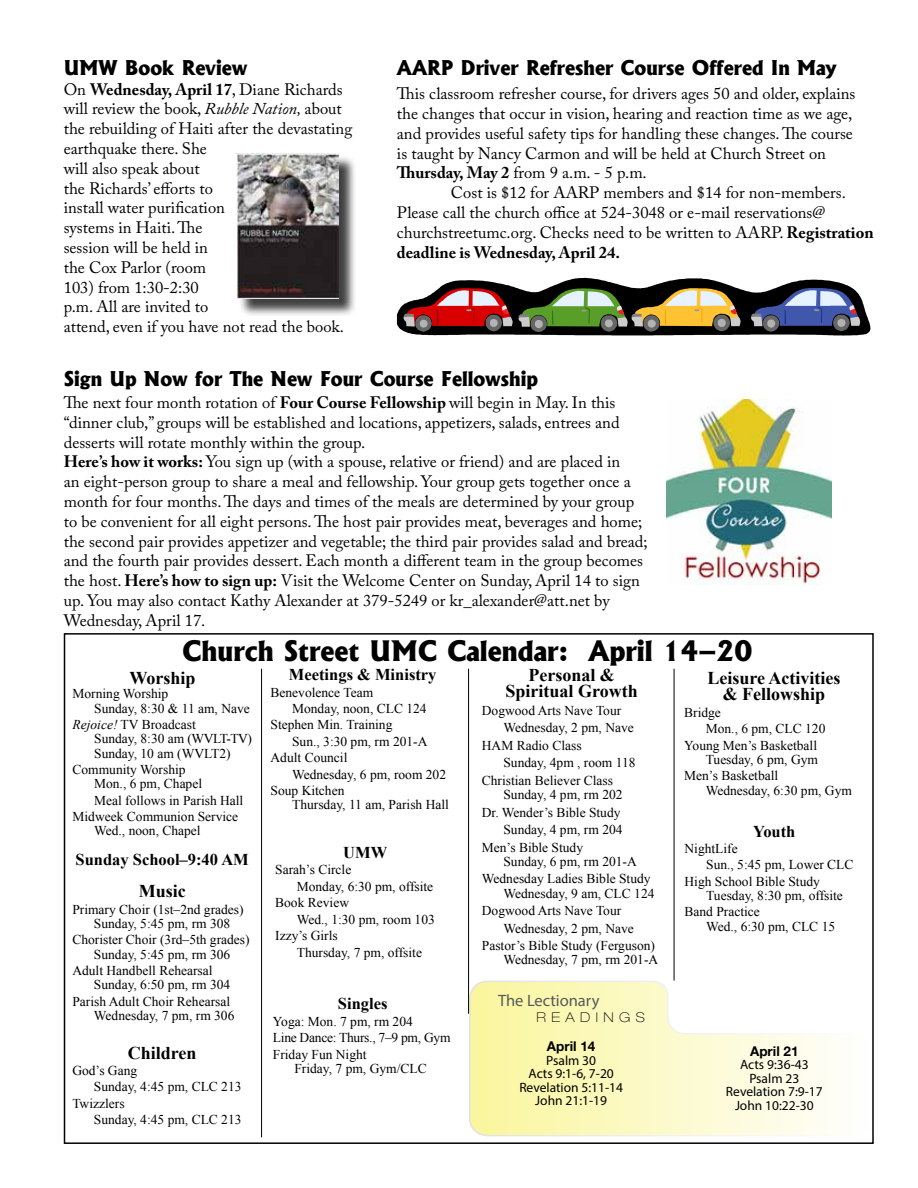
<style>
.page{position:relative;width:918px;height:1188px;background:#fff}
.page>*{position:absolute;margin:0;border:0;box-sizing:border-box;transform-origin:0 0}
.t1{font:800 27px "Albertus";color:#000}
.t2{font:800 19.5px "Albertus";color:#000}
.t3{font:700 18px/16.5px "Times New Roman";color:#000;text-align:center}
.t4{font:16.5px/19.8px "Adobe Caslon Pro";color:#000}
.t5{font:700 16.5px "Times New Roman";color:#000}
.t6{font:16.5px "Myriad Pro";color:#58595b}
.t7{font:13.5px/14.2px "Times New Roman";color:#000}
.t8{font:13.5px/13.5px "Myriad Pro";color:#000;text-align:center}
.t9{font:700 13.5px "Helvetica Neue LT Pro";color:#000}
.t10{font:100 expanded 13.5px "Helvetica Neue LT Pro";letter-spacing:.4em;color:#000}
.s1{font-weight:700}
.s2{font-style:italic}
</style>
<div class="page">
<hr style="left:468px;top:669px;width:1px;height:345px;background:#000">
<hr style="left:674px;top:669px;width:1px;height:312px;background:#000">
<hr style="left:261px;top:669px;width:1px;height:468px;background:#000">
<svg style="left:468px;top:980px;width:406px;height:157px"></svg>
<img style="left:666px;top:400px;width:165px;height:184px">
<div style="left:239px;top:156px;width:118px;height:161px;background:#000;opacity:.75"></div>
<img style="left:236px;top:153px;width:102px;height:145px">
<svg style="left:397px;top:278px;width:473px;height:58px;background:#74685e"></svg>
<p class="t2" style="left:64px;top:56px;width:185px">UMW Book Review</p>
<p class="t4" style="left:64px;top:79px;width:290px">On <span class="s1">Wednesday, April 17</span>, Diane Richards will review the book, <span class="s2">Rubble Nation,</span> about the rebuilding of Haiti after the devastating earthquake there. She<br>will also speak about<br>the Richards’ efforts to<br>install water purification<br>systems in Haiti. The<br>session will be held in<br>the Cox Parlor (room<br>103) from 1:30-2:30<br>p.m. All are invited to<br>attend, even if you have not read the book.</p>
<p class="t2" style="left:397px;top:56px;width:441px">AARP Driver Refresher Course Offered In May</p>
<p class="t4" style="left:397px;top:84px;width:460px">This classroom refresher course, for drivers ages 50 and older, explains the changes that occur in vision, hearing and reaction time as we age, and provides useful safety tips for handling these changes. The course is taught by Nancy Carmon and will be held at Church Street on <span class="s1">Thursday, May 2</span> from 9 a.m. - 5 p.m.</p>
<p class="t4" style="left:397px;top:183px;width:478px;text-indent:54px">Cost is $12 for AARP members and $14 for non-members.<br>Please call the church office at 524-3048 or e-mail reservations@ churchstreetumc.org. Checks need to be written to AARP. <span class="s1">Registration deadline is Wednesday, April 24.</span></p>
<p class="t2" style="left:64px;top:367px;width:476px">Sign Up Now for The New Four Course Fellowship</p>
<p class="t4" style="left:64px;top:392px;width:585px">The next four month rotation of <span class="s1">Four Course Fellowship</span> will begin in May. In this “dinner club,” groups will be established and locations, appetizers, salads, entrees and desserts will rotate monthly within the group.<br><span class="s1">Here’s how it works:</span> You sign up (with a spouse, relative or friend) and are placed in<br>an eight-person group to share a meal and fellowship. Your group gets together once a month for four months. The days and times of the meals are determined by your group to be convenient for all eight persons. The host pair provides meat, beverages and home; the second pair provides appetizer and vegetable; the third pair provides salad and bread; and the fourth pair provides dessert. Each month a different team in the group becomes the host. <span class="s1">Here’s how to sign up:</span> Visit the Welcome Center on Sunday, April 14 to sign up. You may also contact Kathy Alexander at 379-5249 or kr_alexander@att.net by Wednesday, April 17.</p>
<h1 class="t1" style="left:182px;top:634px;width:572px">Church Street UMC Calendar: April 14–20</h1>
<p class="t3" style="left:129px;top:669px;width:68px">Worship</p>
<p class="t7" style="left:94px;top:687px;width:157px;text-indent:-22px">Morning Worship<br>Sunday, 8:30 &amp; 11 am, Nave</p>
<p class="t7" style="left:94px;top:717px;width:159px;text-indent:-22px"><span class="s2">Rejoice!</span> TV Broadcast<br>Sunday, 8:30 am (WVLT-TV)<br>Sunday, 10 am (WVLT2)</p>
<p class="t7" style="left:94px;top:762px;width:110px;text-indent:-22px">Community Worship<br>Mon., 6 pm, Chapel</p>
<p class="t7" style="left:73px;top:792px;width:172px;line-height:16.4px;text-indent:22px">Meal follows in Parish Hall<br>Midweek Communion Service</p>
<p class="t7" style="left:94px;top:823px;width:108px">Wed., noon, Chapel</p>
<p class="t5" style="left:76px;top:848px;width:175px">Sunday School–9:40 AM</p>
<p class="t3" style="left:139px;top:883px;width:48px">Music</p>
<p class="t7" style="left:94px;top:902px;width:151px;text-indent:-22px">Primary Choir (1st–2nd grades)<br>Sunday, 5:45 pm, rm 308</p>
<p class="t7" style="left:72px;top:933px;width:179px;text-align:center">Chorister Choir (3rd–5th grades)<br>Sunday, 5:45 pm, rm 306</p>
<p class="t7" style="left:94px;top:963px;width:138px;text-indent:-22px">Adult Handbell Rehearsal<br>Sunday, 6:50 pm, rm 304</p>
<p class="t7" style="left:94px;top:994px;width:142px;text-indent:-22px">Parish Adult Choir Rehearsal<br>Wednesday, 7 pm, rm 306</p>
<p class="t3" style="left:128px;top:1044px;width:70px">Children</p>
<p class="t7" style="left:72px;top:1063px;width:66px">God’s Gang</p>
<p class="t7" style="left:94px;top:1079px;width:149px">Sunday, 4:45 pm, CLC 213</p>
<p class="t7" style="left:72px;top:1096px;width:54px">Twizzlers</p>
<p class="t7" style="left:94px;top:1112px;width:149px">Sunday, 4:45 pm, CLC 213</p>
<p class="t5" style="left:289px;top:663px;width:149px">Meetings &amp; Ministry</p>
<p class="t7" style="left:271px;top:685px;width:104px">Benevolence Team</p>
<p class="t7" style="left:292px;top:701px;width:136px">Monday, noon, CLC 124</p>
<p class="t7" style="left:271px;top:718px;width:123px">Stephen Min. Training</p>
<p class="t7" style="left:292px;top:734px;width:137px">Sun., 3:30 pm, rm 201-A</p>
<p class="t7" style="left:271px;top:750px;width:78px">Adult Council</p>
<p class="t7" style="left:292px;top:767px;width:156px">Wednesday, 6 pm, room 202</p>
<p class="t7" style="left:271px;top:783px;width:75px">Soup Kitchen</p>
<p class="t7" style="left:292px;top:797px;width:158px">Thursday, 11 am, Parish Hall</p>
<p class="t5" style="left:343px;top:841px;width:45px">UMW</p>
<p class="t7" style="left:275px;top:862px;width:78px">Sarah’s Circle</p>
<p class="t7" style="left:297px;top:879px;width:138px">Monday, 6:30 pm, offsite</p>
<p class="t7" style="left:275px;top:895px;width:75px">Book Review</p>
<p class="t7" style="left:297px;top:912px;width:140px">Wed., 1:30 pm, room 103</p>
<p class="t7" style="left:275px;top:928px;width:64px">Izzy’s Girls</p>
<p class="t7" style="left:297px;top:945px;width:127px">Thursday, 7 pm, offsite</p>
<p class="t5" style="left:338px;top:992px;width:51px">Singles</p>
<p class="t7" style="left:273px;top:1013px;width:179px;line-height:16.4px">Yoga: Mon. 7 pm, rm 204<br>Line Dance: Thurs., 7–9 pm, Gym<br>Friday Fun Night</p>
<p class="t7" style="left:294px;top:1061px;width:134px">Friday, 7 pm, Gym/CLC</p>
<p class="t3" style="left:506px;top:666px;width:134px">Personal &amp;<br>Spiritual Growth</p>
<p class="t7" style="left:482px;top:703px;width:141px">Dogwood Arts Nave Tour</p>
<p class="t7" style="left:503px;top:721px;width:132px">Wednesday, 2 pm, Nave</p>
<p class="t7" style="left:482px;top:738px;width:101px">HAM Radio Class</p>
<p class="t7" style="left:503px;top:756px;width:134px">Sunday, 4pm , room 118</p>
<p class="t7" style="left:482px;top:773px;width:133px">Christian Believer Class</p>
<p class="t7" style="left:503px;top:787px;width:121px">Sunday, 4 pm, rm 202</p>
<p class="t7" style="left:482px;top:805px;width:140px">Dr. Wender’s Bible Study</p>
<p class="t7" style="left:503px;top:822px;width:121px">Sunday, 4 pm, rm 204</p>
<p class="t7" style="left:482px;top:840px;width:103px">Men’s Bible Study</p>
<p class="t7" style="left:482px;top:852px;width:170px;line-height:17.5px;text-align:center">Sunday, 6 pm, rm 201-A<br>Wednesday Ladies Bible Study</p>
<p class="t7" style="left:503px;top:886px;width:153px">Wednesday, 9 am, CLC 124</p>
<p class="t7" style="left:482px;top:903px;width:141px">Dogwood Arts Nave Tour</p>
<p class="t7" style="left:503px;top:921px;width:132px">Wednesday, 2 pm, Nave</p>
<p class="t7" style="left:482px;top:938px;width:175px">Pastor’s Bible Study (Ferguson)</p>
<p class="t7" style="left:503px;top:953px;width:156px">Wednesday, 7 pm, rm 201-A</p>
<p class="t6" style="left:498px;top:990px;width:103px">The Lectionary</p>
<p class="t10" style="left:537px;top:1010px;width:110px">READINGS</p>
<p class="t9" style="left:547px;top:1038px;width:50px">April 14</p>
<p class="t8" style="left:519px;top:1053px;width:105px">Psalm 30<br>Acts 9:1-6, 7-20<br>Revelation 5:11-14<br>John 21:1-19</p>
<p class="t3" style="left:707px;top:669px;width:135px">Leisure Activities &amp; Fellowship</p>
<p class="t7" style="left:684px;top:705px;width:38px">Bridge</p>
<p class="t7" style="left:706px;top:721px;width:121px">Mon., 6 pm, CLC 120</p>
<p class="t7" style="left:684px;top:738px;width:134px">Young Men’s Basketball</p>
<p class="t7" style="left:684px;top:751px;width:135px;line-height:16.4px;text-indent:22px">Tuesday, 6 pm, Gym<br>Men’s Basketball</p>
<p class="t7" style="left:706px;top:783px;width:148px">Wednesday, 6:30 pm, Gym</p>
<p class="t5" style="left:753px;top:820px;width:44px">Youth</p>
<p class="t7" style="left:685px;top:841px;width:55px">NightLife</p>
<p class="t7" style="left:706px;top:858px;width:149px">Sun., 5:45 pm, Lower CLC</p>
<p class="t7" style="left:685px;top:874px;width:137px">High School Bible Study</p>
<p class="t7" style="left:685px;top:887px;width:160px;line-height:16.4px;text-indent:22px">Tuesday, 8:30 pm, offsite<br>Band Practice</p>
<p class="t7" style="left:706px;top:919px;width:131px">Wed., 6:30 pm, CLC 15</p>
<p class="t9" style="left:750px;top:1043px;width:50px">April 21</p>
<p class="t8" style="left:726px;top:1058px;width:98px">Acts 9:36-43<br>Psalm 23<br>Revelation 7:9-17<br>John 10:22-30</p>
</div>
